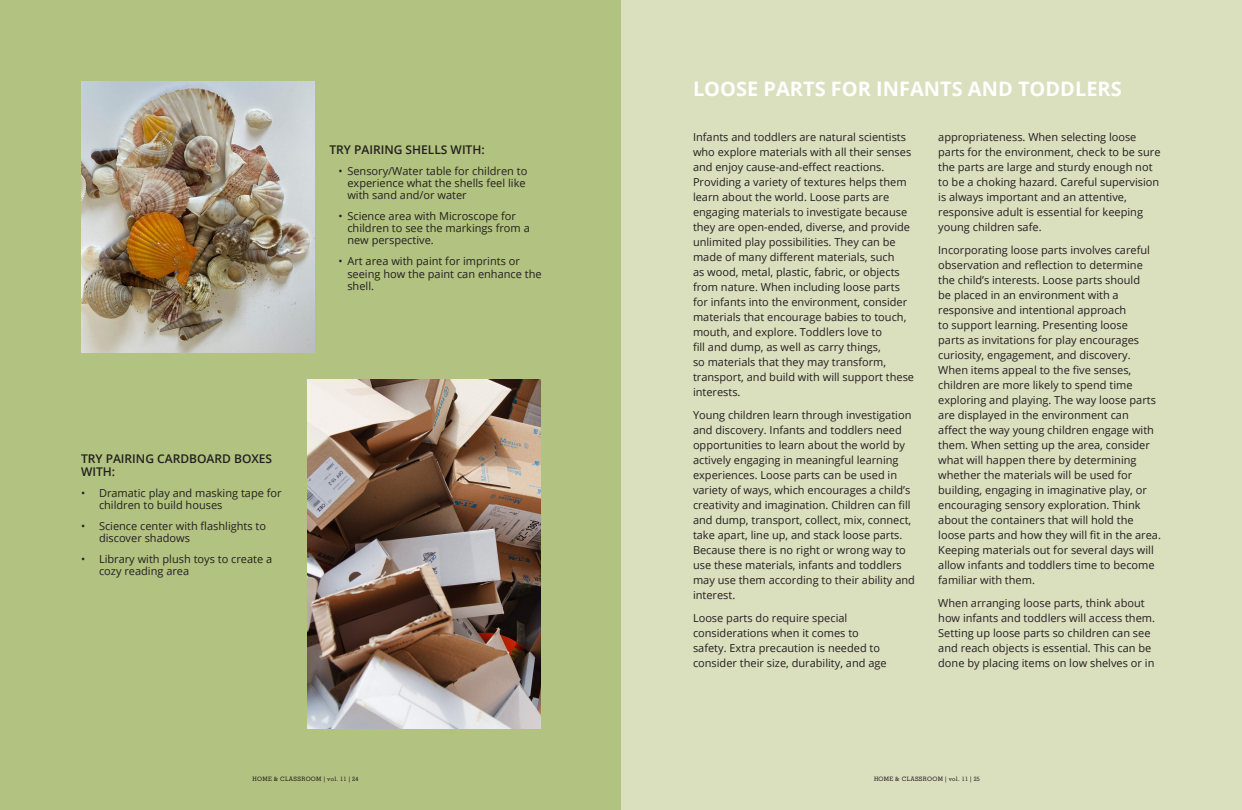
<style>
.page{position:relative;width:1242px;height:810px;background:#fff}
.page>*{position:absolute;margin:0;border:0;box-sizing:border-box;transform-origin:0 0}
.t1{font:700 20px "Open Sans";color:#fff}
.t2{font:600 12px/13.2px "Open Sans";color:#231f20}
.t3{font:11px/15px "Open Sans";color:#231f20}
.t4{font:500 6px "Memphis";letter-spacing:.05em;color:#231f20}
</style>
<div class="page">
<div style="left:0;top:0;width:621px;height:810px;background:#b2c280"></div>
<div style="left:621px;top:0;width:621px;height:810px;background:#dadfbe"></div>
<img style="left:82px;top:81px;width:232px;height:271px">
<img style="left:308px;top:379px;width:233px;height:350px">
<p class="t2" style="left:329px;top:143px;width:157px">TRY PAIRING SHELLS WITH:</p>
<p class="t3" style="left:347px;top:165px;width:182px;line-height:12.1px;text-indent:-9px">• Sensory/Water table for children to experience what the shells feel like with sand and/or water</p>
<p class="t3" style="left:347px;top:210px;width:184px;line-height:12.1px;text-indent:-9px">• Science area with Microscope for children to see the markings from a new perspective.</p>
<p class="t3" style="left:347px;top:255px;width:196px;line-height:12.1px;text-indent:-9px">• Art area with paint for imprints or seeing how the paint can enhance the shell.</p>
<p class="t2" style="left:81px;top:451px;width:193px">TRY PAIRING CARDBOARD BOXES<br>WITH:</p>
<p class="t3" style="left:99px;top:487px;width:184px;line-height:12.1px;text-indent:-18px">• Dramatic play and masking tape for children to build houses</p>
<p class="t3" style="left:99px;top:520px;width:169px;line-height:12.1px;text-indent:-18px">• Science center with flashlights to discover shadows</p>
<p class="t3" style="left:99px;top:553px;width:175px;line-height:12.1px;text-indent:-18px">• Library with plush toys to create a cozy reading area</p>
<p class="t1" style="left:693px;top:75px;width:430px">LOOSE PARTS FOR INFANTS AND TODDLERS</p>
<p class="t3" style="left:693px;top:129px;width:223px">Infants and toddlers are natural scientists who explore materials with all their senses and enjoy cause-and-effect reactions.<br>Providing a variety of textures helps them learn about the world. Loose parts are engaging materials to investigate because they are open-ended, diverse, and provide unlimited play possibilities. They can be made of many different materials, such<br>as wood, metal, plastic, fabric, or objects from nature. When including loose parts for infants into the environment, consider materials that encourage babies to touch, mouth, and explore. Toddlers love to<br>fill and dump, as well as carry things,<br>so materials that they may transform, transport, and build with will support these interests.</p>
<p class="t3" style="left:693px;top:407px;width:224px">Young children learn through investigation and discovery. Infants and toddlers need opportunities to learn about the world by actively engaging in meaningful learning experiences. Loose parts can be used in variety of ways, which encourages a child’s creativity and imagination. Children can fill and dump, transport, collect, mix, connect, take apart, line up, and stack loose parts.<br>Because there is no right or wrong way to use these materials, infants and toddlers may use them according to their ability and interest.</p>
<p class="t3" style="left:693px;top:610px;width:195px">Loose parts do require special considerations when it comes to safety. Extra precaution is needed to consider their size, durability, and age</p>
<p class="t3" style="left:938px;top:129px;width:224px">appropriateness. When selecting loose parts for the environment, check to be sure the parts are large and sturdy enough not to be a choking hazard. Careful supervision is always important and an attentive, responsive adult is essential for keeping young children safe.</p>
<p class="t3" style="left:938px;top:242px;width:224px">Incorporating loose parts involves careful observation and reflection to determine the child’s interests. Loose parts should<br>be placed in an environment with a responsive and intentional approach<br>to support learning. Presenting loose<br>parts as invitations for play encourages curiosity, engagement, and discovery.<br>When items appeal to the five senses, children are more likely to spend time exploring and playing. The way loose parts are displayed in the environment can<br>affect the way young children engage with them. When setting up the area, consider what will happen there by determining whether the materials will be used for building, engaging in imaginative play, or encouraging sensory exploration. Think about the containers that will hold the loose parts and how they will fit in the area.<br>Keeping materials out for several days will allow infants and toddlers time to become familiar with them.</p>
<p class="t3" style="left:938px;top:595px;width:218px">When arranging loose parts, think about how infants and toddlers will access them.<br>Setting up loose parts so children can see and reach objects is essential. This can be done by placing items on low shelves or in</p>
<p class="t4" style="left:252px;top:776px;width:107px">HOME &amp; CLASSROOM | vol. 11 | 24</p>
<p class="t4" style="left:874px;top:776px;width:107px">HOME &amp; CLASSROOM | vol. 11 | 25</p>
</div>
